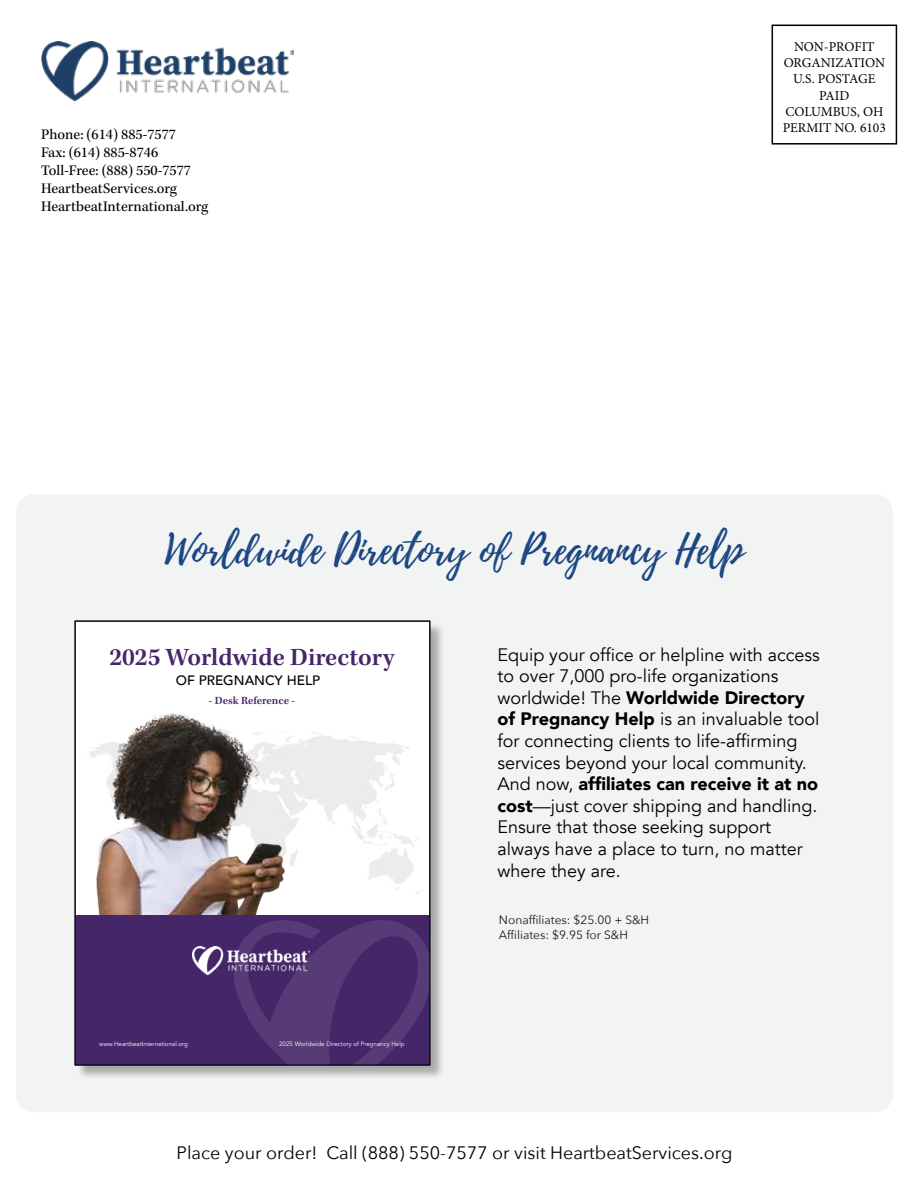
<style>
.page{position:relative;width:918px;height:1188px;background:#fff}
.page>*{position:absolute;margin:0;border:0;box-sizing:border-box;transform-origin:0 0}
.t1{font:40.5px "Playlist Script";color:#1c4783}
.t2{font:600 25.5px "Kepler Std";color:#452668}
.t3{font:18px/21.6px "Avenir";color:#000}
.t4{font:18px "Avenir Next";color:#000}
.t5{font:15px/18px "Kepler Std";color:#000}
.t6{font:500 13.65px "Avenir";color:#000}
.t7{font:13.5px/16.2px "Minion Pro";color:#000;text-align:center}
.t8{font:12px/14.4px "Avenir Next";color:#000}
.t9{font:600 11.25px "Kepler Std";color:#452668}
.t10{font:6.15px "Avenir";color:#fff}
.s1{font-weight:900}
</style>
<div class="page">
<div style="left:16px;top:494px;width:877px;height:618px;background:#f2f3f3;border-radius:18px"></div>
<img style="left:41px;top:41px;width:253px;height:60px">
<div style="left:772px;top:25px;width:125px;height:120px;border:2px solid #000"></div>
<div style="left:76px;top:622px;width:369px;height:458px;background:#000;opacity:.3"></div>
<img style="left:79px;top:623px;width:349px;height:292px">
<div style="left:75px;top:915px;width:355px;height:150px;background:#452668"></div>
<img style="left:192px;top:947px;width:42px;height:28px">
<svg style="left:76px;top:1067px;width:4px;height:11px"></svg>
<svg style="left:234px;top:920px;width:201px;height:158px"></svg>
<div style="left:75px;top:621px;width:355px;height:444px;border:1px solid #000"></div>
<p class="t5" style="left:41px;top:126px;width:169px">Phone: (614) 885-7577<br>Fax: (614) 885-8746<br>Toll-Free: (888) 550-7577<br>HeartbeatServices.org<br>HeartbeatInternational.org</p>
<p class="t7" style="left:783px;top:39px;width:105px">NON-PROFIT<br>ORGANIZATION<br>U.S. POSTAGE<br>PAID<br>COLUMBUS, OH<br>PERMIT NO. 6103</p>
<h1 class="t1" style="left:165px;top:521px;width:581px">Worldwide Directory of Pregnancy Help</h1>
<h2 class="t2" style="left:109px;top:643px;width:287px">2025 Worldwide Directory</h2>
<p class="t6" style="left:176px;top:668px;width:146px">OF PREGNANCY HELP</p>
<p class="t9" style="left:209px;top:694px;width:88px">- Desk Reference -</p>
<p class="t10" style="left:99px;top:1040px;width:90px">www.HeartbeatInternational.org</p>
<p class="t10" style="left:279px;top:1040px;width:127px">2025 Worldwide Directory of Pregnancy Help</p>
<p class="t3" style="left:497px;top:644px;width:324px">Equip your office or helpline with access to over 7,000 pro-life organizations worldwide! The <span class="s1">Worldwide Directory of Pregnancy Help</span> is an invaluable tool for connecting clients to life-affirming services beyond your local community.<br>And now, <span class="s1">affiliates can receive it at no cost</span>—just cover shipping and handling.<br>Ensure that those seeking support always have a place to turn, no matter where they are.</p>
<p class="t8" style="left:499px;top:913px;width:152px">Nonaffiliates: $25.00 + S&amp;H<br>Affiliates: $9.95 for S&amp;H</p>
<p class="t4" style="left:177px;top:1138px;width:557px">Place your order! Call (888) 550-7577 or visit HeartbeatServices.org</p>
</div>
